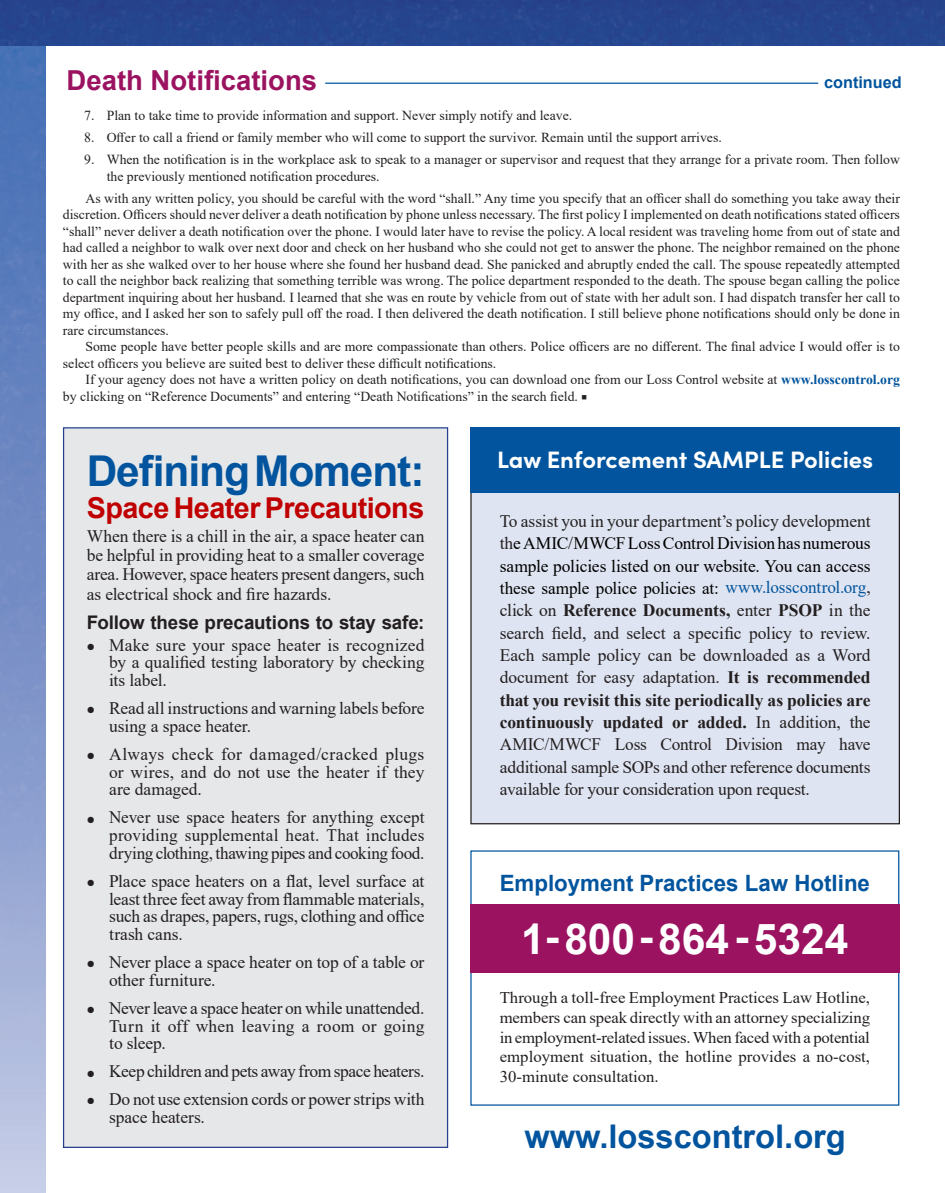
<style>
.page{position:relative;width:945px;height:1193px;background:#fff}
.page>*{position:absolute;margin:0;border:0;box-sizing:border-box;transform-origin:0 0}
.t1{font:700 42.5px "Arial";letter-spacing:-.025em;color:#01549d}
.t2{font:700 42.5px "Arial";color:#fff}
.t3{font:700 32.62px "Arial";color:#01549d}
.t4{font:700 28.75px "Arial";letter-spacing:-.02em;color:#c00000}
.t5{font:700 27.5px "Arial";color:#9b1360}
.t6{font:700 23.75px "Sofia Pro";color:#fff}
.t7{font:700 22.5px "Arial";color:#01549d}
.t8{font:700 18.75px "Arial";letter-spacing:-.005em;color:#231f20}
.t9{font:17.5px/17.9px "Times New Roman";letter-spacing:-.01em;color:#231f20;text-align:justify}
.t10{font:16.25px/19.6px "Times New Roman";color:#231f20;text-align:justify}
.t11{font:700 16.25px "Arial";color:#01549d}
.t12{font:13.75px/16.5px "Times New Roman";color:#231f20}
.s1{font-weight:700;color:#01549d}
.s2{color:#000}
.s3{color:#01549d}
.s4{font-weight:700}
</style>
<div class="page">
<img style="left:0;top:45px;width:46px;height:1147px">
<div style="left:0;top:0;width:945px;height:45px;background:#25458e"></div>
<hr style="left:326px;top:83px;width:492px;height:1px;background:#01549d">
<div style="left:64px;top:428px;width:384px;height:719px;background:#e6e7e9"></div>
<div style="left:471px;top:428px;width:428px;height:395px;background:#dee4f1"></div>
<div style="left:470px;top:427px;width:430px;height:65px;background:#01549d"></div>
<div style="left:470px;top:904px;width:429px;height:69px;background:#9b1360"></div>
<p class="t5" style="left:67px;top:61px;width:252px">Death Notifications</p>
<p class="t11" style="left:824px;top:70px;width:79px">continued</p>
<p class="t12" style="left:84px;top:107px;width:490px">7. Plan to take time to provide information and support. Never simply notify and leave.</p>
<p class="t12" style="left:84px;top:129px;width:639px">8. Offer to call a friend or family member who will come to support the survivor. Remain until the support arrives.</p>
<p class="t12" style="left:107px;top:151px;width:795px;text-indent:-22px">9. When the notification is in the workplace ask to speak to a manager or supervisor and request that they arrange for a private room. Then follow the previously mentioned notification procedures.</p>
<p class="t12" style="left:63px;top:189px;width:839px;text-align:justify;text-indent:22px">As with any written policy, you should be careful with the word “shall.” Any time you specify that an officer shall do something you take away their discretion. Officers should never deliver a death notification by phone unless necessary. The first policy I implemented on death notifications stated officers “shall” never deliver a death notification over the phone. I would later have to revise the policy. A local resident was traveling home from out of state and had called a neighbor to walk over next door and check on her husband who she could not get to answer the phone. The neighbor remained on the phone with her as she walked over to her house where she found her husband dead. She panicked and abruptly ended the call. The spouse repeatedly attempted to call the neighbor back realizing that something terrible was wrong. The police department responded to the death. The spouse began calling the police department inquiring about her husband. I learned that she was en route by vehicle from out of state with her adult son. I had dispatch transfer her call to my office, and I asked her son to safely pull off the road. I then delivered the death notification. I still believe phone notifications should only be done in rare circumstances.</p>
<p class="t12" style="left:63px;top:338px;width:839px;text-indent:22px">Some people have better people skills and are more compassionate than others. Police officers are no different. The final advice I would offer is to select officers you believe are suited best to deliver these difficult notifications.</p>
<p class="t12" style="left:63px;top:371px;width:839px;text-indent:22px">If your agency does not have a written policy on death notifications, you can download one from our Loss Control website at <span class="s1">www.losscontrol.org </span>by clicking on “Reference Documents” and entering “Death Notifications” in the search field. ■</p>
<p class="t1" style="left:87px;top:441px;width:339px">Defining Moment:</p>
<p class="t4" style="left:87px;top:487px;width:339px">Space Heater Precautions</p>
<p class="t9" style="left:87px;top:526px;width:339px;line-height:19.1px">When there is a chill in the air, a space heater can be helpful in providing heat to a smaller coverage area. However, space heaters present dangers, such as electrical shock and fire hazards.</p>
<p class="t8" style="left:87px;top:609px;width:339px">Follow these precautions to stay safe:</p>
<p class="t9" style="left:109px;top:635px;width:317px;text-indent:-22px">• Make sure your space heater is recognized by a qualified testing laboratory by checking its label.</p>
<p class="t9" style="left:109px;top:698px;width:317px;text-indent:-22px">• Read all instructions and warning labels before using a space heater.</p>
<p class="t9" style="left:109px;top:744px;width:317px;text-indent:-22px">• Always check for damaged/cracked plugs or wires, and do not use the heater if they are damaged.</p>
<p class="t9" style="left:109px;top:808px;width:317px;text-indent:-22px">• Never use space heaters for anything except providing supplemental heat. That includes drying clothing, thawing pipes and cooking food.</p>
<p class="t9" style="left:109px;top:871px;width:317px;text-indent:-22px">• Place space heaters on a flat, level surface at least three feet away from flammable materials, such as drapes, papers, rugs, clothing and office trash cans.</p>
<p class="t9" style="left:109px;top:952px;width:317px;text-indent:-22px">• Never place a space heater on top of a table or other furniture.</p>
<p class="t9" style="left:109px;top:998px;width:317px;text-indent:-22px">• Never leave a space heater on while unattended.<br>Turn it off when leaving a room or going to sleep.</p>
<p class="t9" style="left:87px;top:1061px;width:339px">• Keep children and pets away from space heaters.</p>
<p class="t9" style="left:109px;top:1089px;width:317px;text-indent:-22px">• Do not use extension cords or power strips with space heaters.</p>
<p class="t6" style="left:497px;top:441px;width:378px">Law Enforcement SAMPLE Policies</p>
<p class="t9" style="left:500px;top:509px;width:372px;line-height:22.4px">To assist you in your department’s policy development th<span class="s2">e AMIC/MWCF LossControl Division has numerous sample policies listed on our website. You can access these sample police policies at:</span> <span class="s3">www.losscontrol.org</span>, click on <span class="s4">Reference Documents,</span> enter <span class="s4">PSOP</span> in the search field, and select a specific policy to review.<br>Each sample policy can be downloaded as a Word document for easy adaptation. <span class="s4">It is recommended that you revisit this site periodically as policies are continuously updated or added.</span> In addition, the AMIC/MWCF Loss Control Division may have additional sample SOPs and other reference documents available for your consideration upon request.</p>
<p class="t7" style="left:500px;top:866px;width:372px">Employment Practices Law Hotline</p>
<p class="t2" style="left:521px;top:909px;width:329px">1-800 -864-5324</p>
<p class="t10" style="left:500px;top:987px;width:372px">Through a toll-free Employment Practices Law Hotline, members can speak directly with an attorney specializing in employment-related issues. When faced with a potential employment situation, the hotline provides a no-cost, 30-minute consultation.</p>
<p class="t3" style="left:524px;top:1113px;width:323px">www.losscontrol.org</p>
</div>
